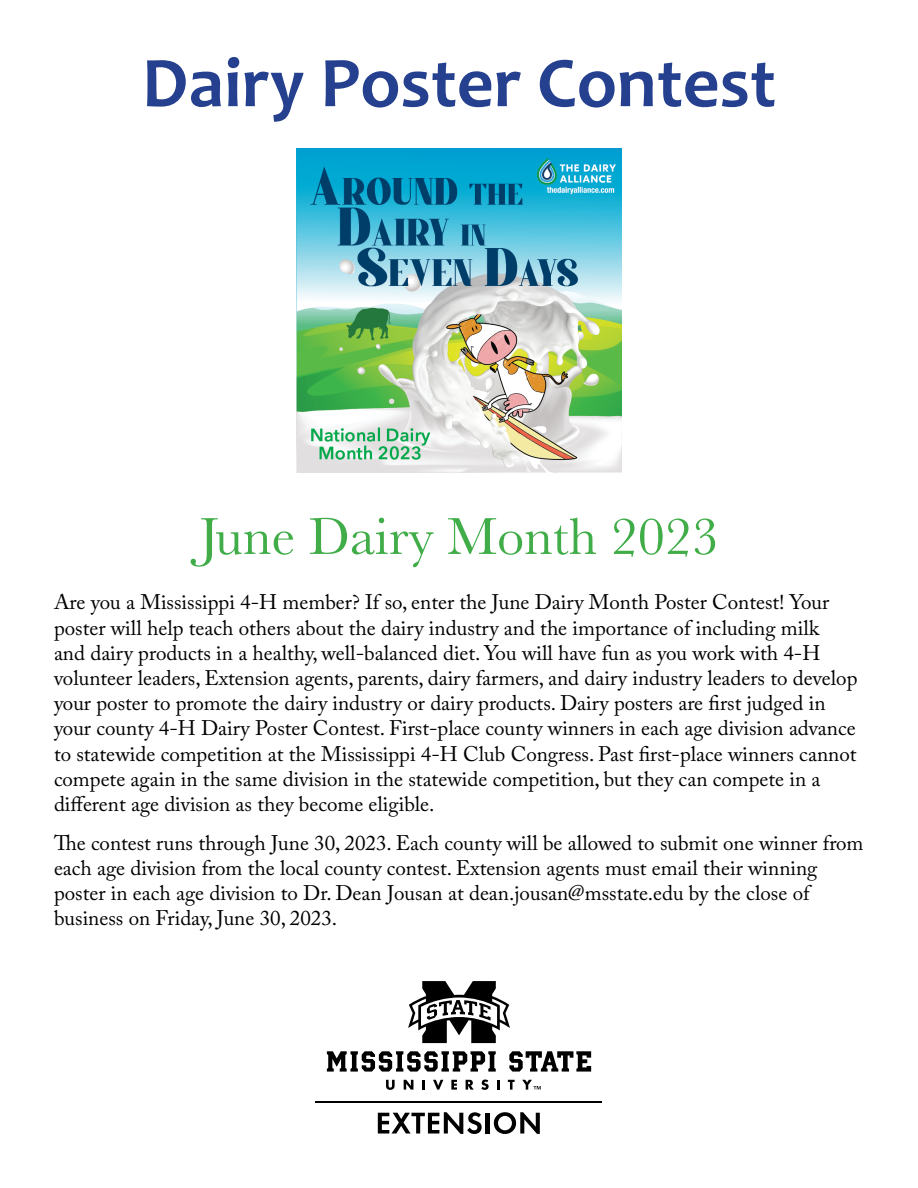
<style>
.page{position:relative;width:918px;height:1188px;background:#fff}
.page>*{position:absolute;margin:0;border:0;box-sizing:border-box;transform-origin:0 0}
.t1{font:700 72px "Candara";color:#25408f}
.H1_2{font:54px "Baskerville";color:#41ad49}
.body_copy{font:21px/25.2px "Adobe Caslon Pro";color:#000}
</style>
<div class="page">
<svg style="left:408px;top:981px;width:102px;height:62px"></svg>
<svg style="left:378px;top:1112px;width:104px;height:22px"></svg>
<hr style="left:486px;top:1113px;width:4px;height:21px;background:#000">
<svg style="left:494px;top:1112px;width:46px;height:22px"></svg>
<hr style="left:316px;top:1101px;width:286px;height:2px;background:#000">
<svg style="left:327px;top:1051px;width:169px;height:21px"></svg>
<svg style="left:509px;top:1051px;width:82px;height:21px"></svg>
<svg style="left:386px;top:1080px;width:9px;height:10px"></svg>
<svg style="left:404px;top:1080px;width:9px;height:10px"></svg>
<svg style="left:423px;top:1080px;width:2px;height:10px"></svg>
<svg style="left:433px;top:1080px;width:10px;height:10px"></svg>
<svg style="left:451px;top:1080px;width:6px;height:10px"></svg>
<svg style="left:466px;top:1080px;width:8px;height:10px"></svg>
<svg style="left:481px;top:1080px;width:8px;height:10px"></svg>
<svg style="left:497px;top:1080px;width:3px;height:10px"></svg>
<svg style="left:508px;top:1080px;width:7px;height:10px"></svg>
<svg style="left:522px;top:1080px;width:19px;height:10px"></svg>
<img style="left:297px;top:148px;width:324px;height:325px">
<h1 class="t1" style="left:142px;top:38px;width:635px">Dairy Poster Contest</h1>
<h1 class="H1_2" style="left:199px;top:502px;width:521px">June Dairy Month 2023</h1>
<p class="body_copy" style="left:54px;top:590px;width:805px">Are you a Mississippi 4-H member? If so, enter the June Dairy Month Poster Contest! Your poster will help teach others about the dairy industry and the importance of including milk<br>and dairy products in a healthy, well-balanced diet. You will have fun as you work with 4-H volunteer leaders, Extension agents, parents, dairy farmers, and dairy industry leaders to develop your poster to promote the dairy industry or dairy products. Dairy posters are first judged in your county 4-H Dairy Poster Contest. First-place county winners in each age division advance to statewide competition at the Mississippi 4-H Club Congress. Past first-place winners cannot compete again in the same division in the statewide competition, but they can compete in a different age division as they become eligible.</p>
<p class="body_copy" style="left:54px;top:830px;width:811px">The contest runs through June 30, 2023. Each county will be allowed to submit one winner from each age division from the local county contest. Extension agents must email their winning poster in each age division to Dr. Dean Jousan at dean.jousan@msstate.edu by the close of business on Friday, June 30, 2023.</p>
</div>
